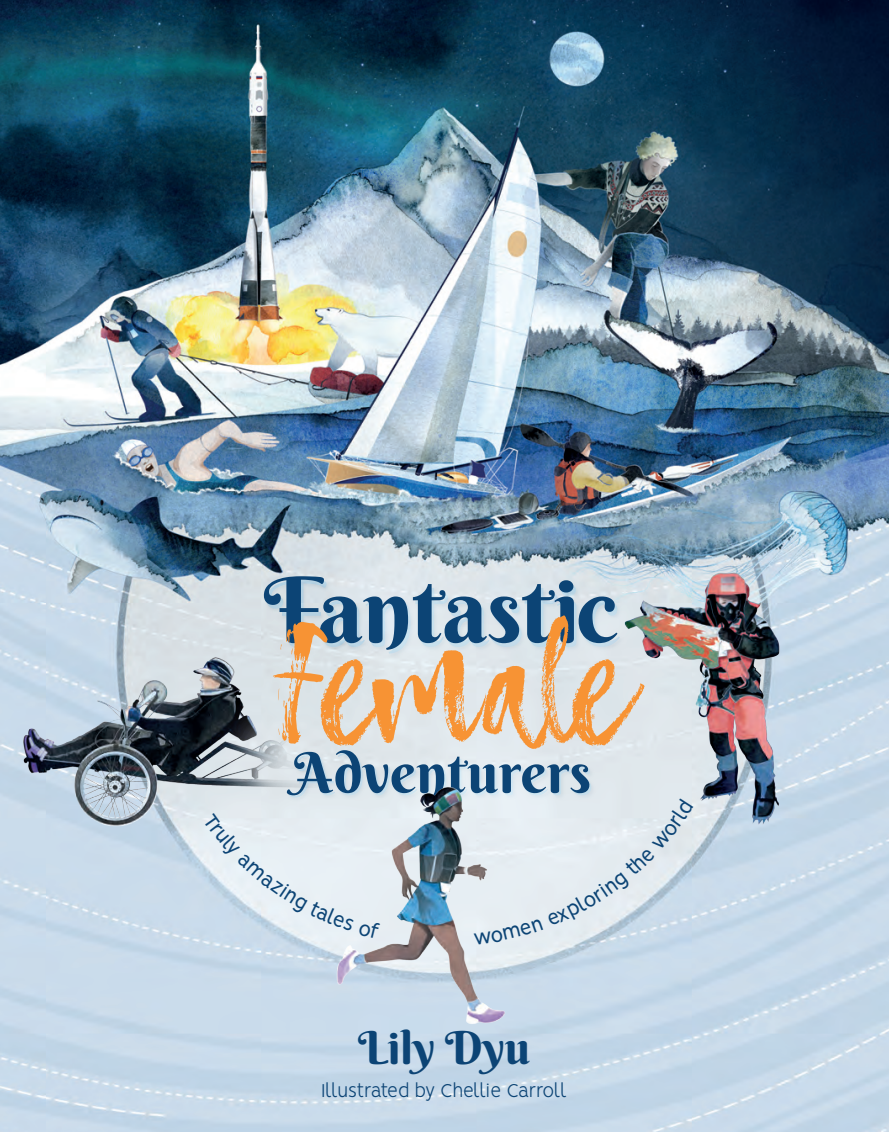
<style>
.page{position:relative;width:889px;height:1132px;background:#fff}
.page>*{position:absolute;margin:0;border:0;box-sizing:border-box;transform-origin:0 0}
.t1{font:149.1px "Atmosphere Script Typeface";color:#f79334}
.t2{font:90.65px "Berkshire Swash";color:#0c4475}
.t3{font:56px "Berkshire Swash";letter-spacing:.01em;color:#0c4475}
.t4{font:45.5px "Berkshire Swash";color:#0c4475}
.t5{font:300 21px "Vision";letter-spacing:-.02em;color:#0c4475}
</style>
<div class="page">
<img style="left:0;top:0;width:888px;height:1131px">
<div style="left:265px;top:579px;width:359px;height:79px;background:#231f20;opacity:.55"></div>
<div style="left:288px;top:751px;width:307px;height:52px;background:#e0e8ec"></div>
<img style="left:608px;top:545px;width:218px;height:306px">
<img style="left:321px;top:769px;width:206px;height:270px">
<img style="left:0;top:637px;width:363px;height:207px">
<svg style="left:203px;top:812px;width:177px;height:126px;background:#e2ebf2"></svg>
<svg style="left:473px;top:798px;width:220px;height:146px;background:#dfe8ee"></svg>
<h2 class="t2" style="left:266px;top:557px;width:355px">Fantastic</h2>
<h1 class="t1" style="left:275px;top:601px;width:350px">Female</h1>
<h3 class="t3" style="left:293px;top:739px;width:301px">Adventurers</h3>
<h3 class="t4" style="left:358px;top:1018px;width:173px">Lily Dyu</h3>
<p class="t5" style="left:321px;top:1078px;width:247px">Illustrated by Chellie Carroll</p>
</div>
